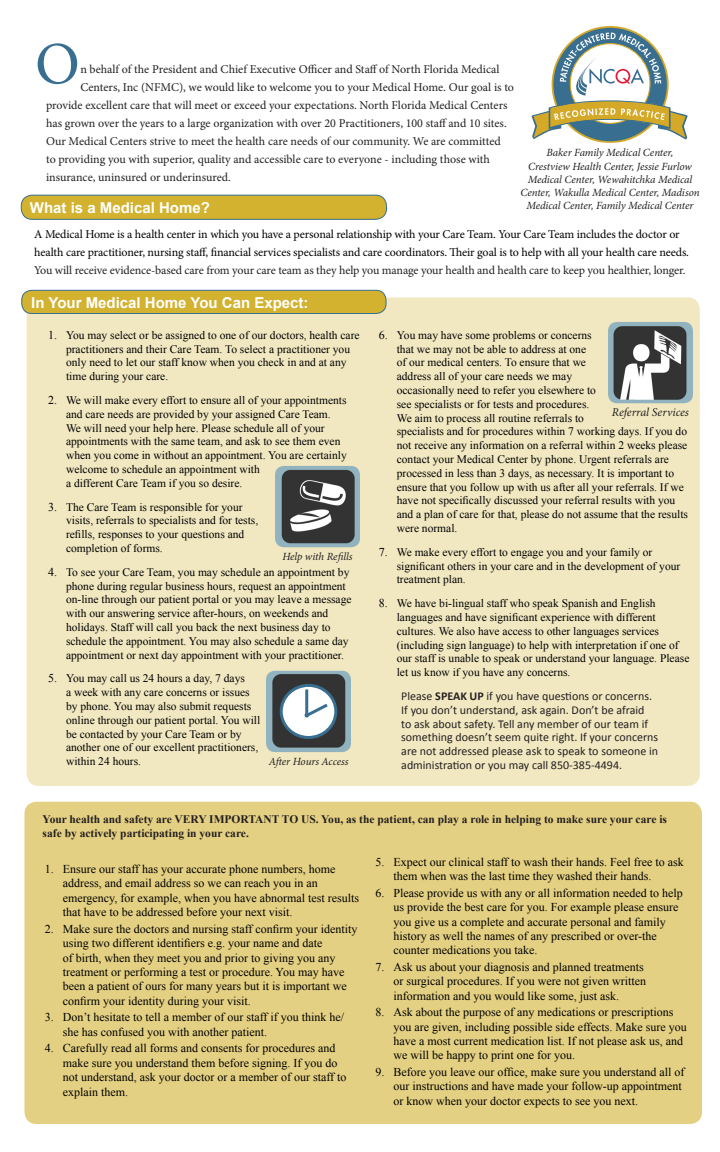
<style>
.page{position:relative;width:720px;height:1152px;background:#fff}
.page>*{position:absolute;margin:0;border:0;box-sizing:border-box;transform-origin:0 0}
.t1{font:60px "Minion Pro";color:#386e8f}
.t2{font:700 15px "Arial";color:#fff}
.Default{font:12px/14.4px "Times New Roman";color:#000}
.t3{font:12px/18px "Minion Pro";color:#231f20}
.Default-2{font:12px/18px "Minion Pro";letter-spacing:-.015em;color:#000}
.t4{font:12px/13.8px "Calibri";color:#231f20}
.t5{font:italic 12px "Minion Pro";color:#231f20}
.Default-3{font:11.5px/13.8px "Times New Roman";color:#000}
.Default-4{font:700 11.5px/13.8px "Times New Roman";color:#231f20}
.t6{font:italic 11px/13.2px "Minion Pro";letter-spacing:-.01em;color:#231f20;text-align:center}
.s1{color:#231f20}
.s2{font-size:12px}
.s3{font-weight:700}
</style>
<div class="page">
<div style="left:27px;top:297px;width:673px;height:489px;background:#f1e8c1;border-radius:12px"></div>
<svg style="left:531px;top:26px;width:157px;height:117px"></svg>
<div style="left:21px;top:195px;width:366px;height:24px;background:#d2b22f;border-radius:11px"></div>
<div style="left:21px;top:195px;width:366px;height:25px;border:1px solid #386e8f;border-radius:11px"></div>
<div style="left:22px;top:290px;width:364px;height:23px;background:#d2b22f;border-radius:10px"></div>
<div style="left:22px;top:290px;width:364px;height:24px;border:1px solid #386e8f;border-radius:10px"></div>
<img style="left:275px;top:466px;width:85px;height:81px">
<img style="left:266px;top:671px;width:85px;height:81px">
<div style="left:281px;top:685px;width:55px;height:52px;background:#fff;border-radius:50%"></div>
<div style="left:280px;top:684px;width:57px;height:55px;border:3px solid #386e8f;border-radius:50%"></div>
<hr style="left:305px;top:689px;width:3px;height:28px;background:#386e8f">
<img style="left:608px;top:322px;width:85px;height:81px">
<div style="left:24px;top:802px;width:678px;height:322px;background:#e4d082;border-radius:12px"></div>
<svg style="left:304px;top:701px;width:24px;height:17px"></svg>
<p class="t1" style="left:35px;top:24px;width:46px">O</p>
<p class="t3" style="left:80px;top:60px;width:421px">n behalf of the President and Chief Executive Officer and Staff of North Florida Medical</p>
<p class="t3" style="left:80px;top:78px;width:435px">Centers, Inc (NFMC), we would like to welcome you to your Medical Home. Our goal is to</p>
<p class="t3" style="left:46px;top:96px;width:463px">provide excellent care that will meet or exceed your expectations. North Florida Medical Centers</p>
<p class="t3" style="left:46px;top:114px;width:462px">has grown over the years to a large organization with over 20 Practitioners, 100 staff and 10 sites.</p>
<p class="t3" style="left:46px;top:132px;width:456px">Our Medical Centers strive to meet the health care needs of our community. We are committed to providing you with superior, quality and accessible care to everyone - including those with insurance, uninsured or underinsured.</p>
<p class="t6" style="left:547px;top:146px;width:128px">Baker Family Medical Center,</p>
<p class="t6" style="left:520px;top:159px;width:181px">Crestview Health Center, Jessie Furlow Medical Center, Wewahitchka Medical Center, Wakulla Medical Center, Madison Medical Center, Family Medical Center</p>
<p class="t2" style="left:30px;top:197px;width:182px">What is a Medical Home?</p>
<p class="Default-2" style="left:34px;top:225px;width:656px">A Medical Home is a health center in which you have a personal relationship with your Care Team. Your Care Team includes the doctor or health care practitioner, nursing staff, financial services specialists and care coordinators. Their goal is to help with all your health care needs.<br><span class="s1">You will receive evidence-based care from your care team as they help you manage your health and health care to keep you healthier, longer.</span></p>
<p class="t2" style="left:31px;top:293px;width:279px">In Your Medical Home You Can Expect:</p>
<p class="Default-3" style="left:66px;top:328px;width:295px;text-indent:-18px"><span class="s2">1.</span> You may select or be assigned to one of our doctors, health care practitioners and their Care Team. To select a practitioner you only need to let our staff know when you check in and at any time during your care.</p>
<p class="Default-3" style="left:66px;top:393px;width:282px;text-indent:-18px"><span class="s2">2.</span> We will make every effort to ensure all of your appointments and care needs are provided by your assigned Care Team.<br>We will need your help here. Please schedule all of your appointments with the same team, and ask to see them even when you come in without an appointment. You are certainly welcome to schedule an appointment with<br>a different Care Team if you so desire.</p>
<p class="Default-3" style="left:66px;top:500px;width:194px;text-indent:-18px"><span class="s2">3.</span> The Care Team is responsible for your visits, referrals to specialists and for tests, refills, responses to your questions and completion of forms.</p>
<p class="Default-3" style="left:66px;top:565px;width:287px;text-indent:-18px"><span class="s2">4.</span> To see your Care Team, you may schedule an appointment by phone during regular business hours, request an appointment on-line through our patient portal or you may leave a message with our answering service after-hours, on weekends and holidays. Staff will call you back the next business day to schedule the appointment. You may also schedule a same day appointment or next day appointment with your practitioner.</p>
<p class="Default-3" style="left:66px;top:672px;width:196px;text-indent:-18px"><span class="s2">5.</span> You may call us 24 hours a day, 7 days<br>a week with any care concerns or issues by phone. You may also submit requests online through our patient portal. You will be contacted by your Care Team or by another one of our excellent practitioners, within 24 hours.</p>
<p class="t6" style="left:282px;top:550px;width:72px">Help with Refills</p>
<p class="t6" style="left:269px;top:754px;width:81px">After Hours Access</p>
<p class="Default-3" style="left:397px;top:328px;width:293px;text-indent:-18px"><span class="s2">6.</span> You may have some problems or concerns<br>that we may not be able to address at one<br>of our medical centers. To ensure that we<br>address all of your care needs we may<br>occasionally need to refer you elsewhere to<br>see specialists or for tests and procedures.<br>We aim to process all routine referrals to<br>specialists and for procedures within 7 working days. If you do not receive any information on a referral within 2 weeks please contact your Medical Center by phone. Urgent referrals are processed in less than 3 days, as necessary. It is important to ensure that you follow up with us after all your referrals. If we have not specifically discussed your referral results with you and a plan of care for that, please do not assume that the results were normal.</p>
<p class="Default-3" style="left:397px;top:545px;width:285px;text-indent:-18px"><span class="s2">7.</span> We make every effort to engage you and your family or significant others in your care and in the development of your treatment plan.</p>
<p class="Default-3" style="left:397px;top:596px;width:294px;text-indent:-18px"><span class="s2">8.</span> We have bi-lingual staff who speak Spanish and English languages and have significant experience with different cultures. We also have access to other languages services (including sign language) to help with interpretation if one of our staff is unable to speak or understand your language. Please let us know if you have any concerns.</p>
<p class="t4" style="left:401px;top:689px;width:259px">Please <span class="s3">SPEAK UP</span> if you have questions or concerns.<br>If you don’t understand, ask again. Don’t be afraid<br>to ask about safety. Tell any member of our team if something doesn’t seem quite right. If your concerns are not addressed please ask to speak to someone in administration or you may call 850-385-4494.</p>
<p class="t5" style="left:612px;top:404px;width:79px">Referral Services</p>
<p class="Default-4" style="left:43px;top:812px;width:626px">Your health and safety are VERY IMPORTANT TO US. You, as the patient, can play a role in helping to make sure your care is safe by actively participating in your care.</p>
<p class="Default" style="left:63px;top:862px;width:298px;text-indent:-18px">1. Ensure our staff has your accurate phone numbers, home address, and email address so we can reach you in an emergency, for example, when you have abnormal test results that have to be addressed before your next visit.</p>
<p class="Default" style="left:63px;top:921px;width:296px;text-indent:-18px">2. Make sure the doctors and nursing staff confirm your identity using two different identifiers e.g. your name and date<br>of birth, when they meet you and prior to giving you any treatment or performing a test or procedure. You may have been a patient of ours for many years but it is important we confirm your identity during your visit.</p>
<p class="Default" style="left:63px;top:1010px;width:283px;text-indent:-18px">3. Don’t hesitate to tell a member of our staff if you think he/ she has confused you with another patient.</p>
<p class="Default" style="left:63px;top:1041px;width:285px;text-indent:-18px">4. Carefully read all forms and consents for procedures and make sure you understand them before signing. If you do not understand, ask your doctor or a member of our staff to explain them.</p>
<p class="Default" style="left:394px;top:854px;width:292px;text-indent:-18px">5. Expect our clinical staff to wash their hands. Feel free to ask them when was the last time they washed their hands.</p>
<p class="Default" style="left:394px;top:885px;width:291px;text-indent:-18px">6. Please provide us with any or all information needed to help us provide the best care for you. For example please ensure you give us a complete and accurate personal and family history as well the names of any prescribed or over-the counter medications you take.</p>
<p class="Default" style="left:394px;top:959px;width:254px;text-indent:-18px">7. Ask us about your diagnosis and planned treatments or surgical procedures. If you were not given written information and you would like some, just ask.</p>
<p class="Default" style="left:394px;top:1005px;width:295px;text-indent:-18px">8. Ask about the purpose of any medications or prescriptions you are given, including possible side effects. Make sure you have a most current medication list. If not please ask us, and we will be happy to print one for you.</p>
<p class="Default" style="left:394px;top:1065px;width:292px;text-indent:-18px">9. Before you leave our office, make sure you understand all of our instructions and have made your follow-up appointment or know when your doctor expects to see you next.</p>
</div>
